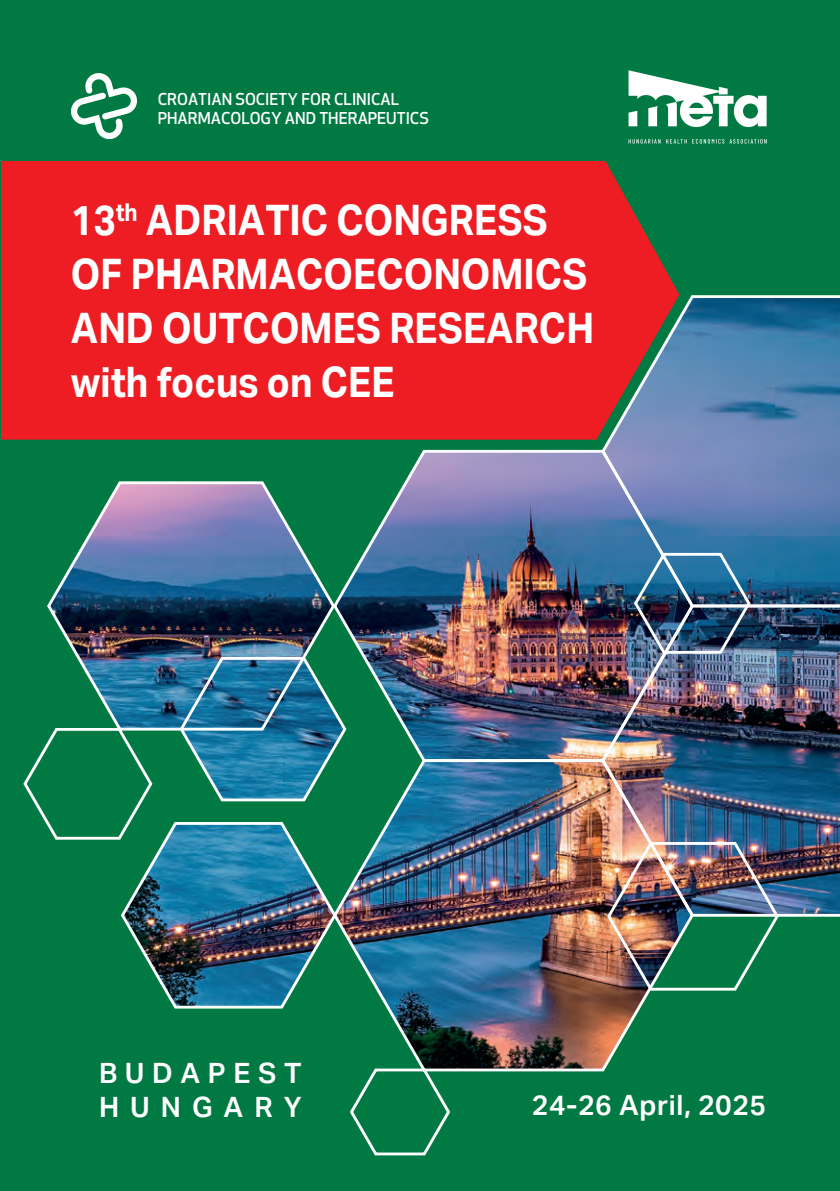
<style>
.page{position:relative;width:840px;height:1191px;background:#fff}
.page>*{position:absolute;margin:0;border:0;box-sizing:border-box;transform-origin:0 0}
.t1{font:700 42px/54px "Aktiv Grotesk";color:#fff;scale:.9 1}
.t2{font:600 28px "Aktiv Grotesk";letter-spacing:.02em;color:#fff}
.t3{font:600 28px/34px "Aktiv Grotesk";letter-spacing:.275em;color:#fff}
.t4{font:500 16px/19.2px "Apex New";color:#fff}
</style>
<div class="page">
<div style="left:0;top:0;width:839px;height:1191px;background:#007942"></div>
<img style="left:336px;top:449px;width:263px;height:307px">
<svg style="left:599px;top:294px;width:240px;height:308px;background:#517eac"></svg>
<img style="left:599px;top:602px;width:240px;height:315px">
<img style="left:47px;top:481px;width:289px;height:250px">
<svg style="left:178px;top:654px;width:170px;height:148px"></svg>
<img style="left:632px;top:550px;width:119px;height:105px">
<img style="left:121px;top:822px;width:210px;height:187px">
<img style="left:331px;top:756px;width:364px;height:316px">
<img style="left:605px;top:839px;width:175px;height:153px">
<div style="left:1px;top:161px;width:678px;height:278px;background:#ee1d23"></div>
<svg style="left:71px;top:73px;width:66px;height:67px"></svg>
<svg style="left:628px;top:70px;width:138px;height:57px"></svg>
<svg style="left:628px;top:139px;width:138px;height:5px"></svg>
<svg style="left:348px;top:1066px;width:103px;height:90px"></svg>
<svg style="left:23px;top:725px;width:131px;height:116px"></svg>
<p class="t4" style="left:158px;top:89px;width:272px">CROATIAN SOCIETY FOR CLINICAL<br>PHARMACOLOGY AND THERAPEUTICS</p>
<p class="t1" style="left:71px;top:193px;width:582px">13<sup>th</sup> ADRIATIC CONGRESS<br>OF PHARMACOECONOMICS<br>AND OUTCOMES RESEARCH with focus on CEE</p>
<p class="t3" style="left:99px;top:1056px;width:204px">BUDAPEST<br>HUNGARY</p>
<p class="t2" style="left:531px;top:1088px;width:235px">24-26 April, 2025</p>
</div>
